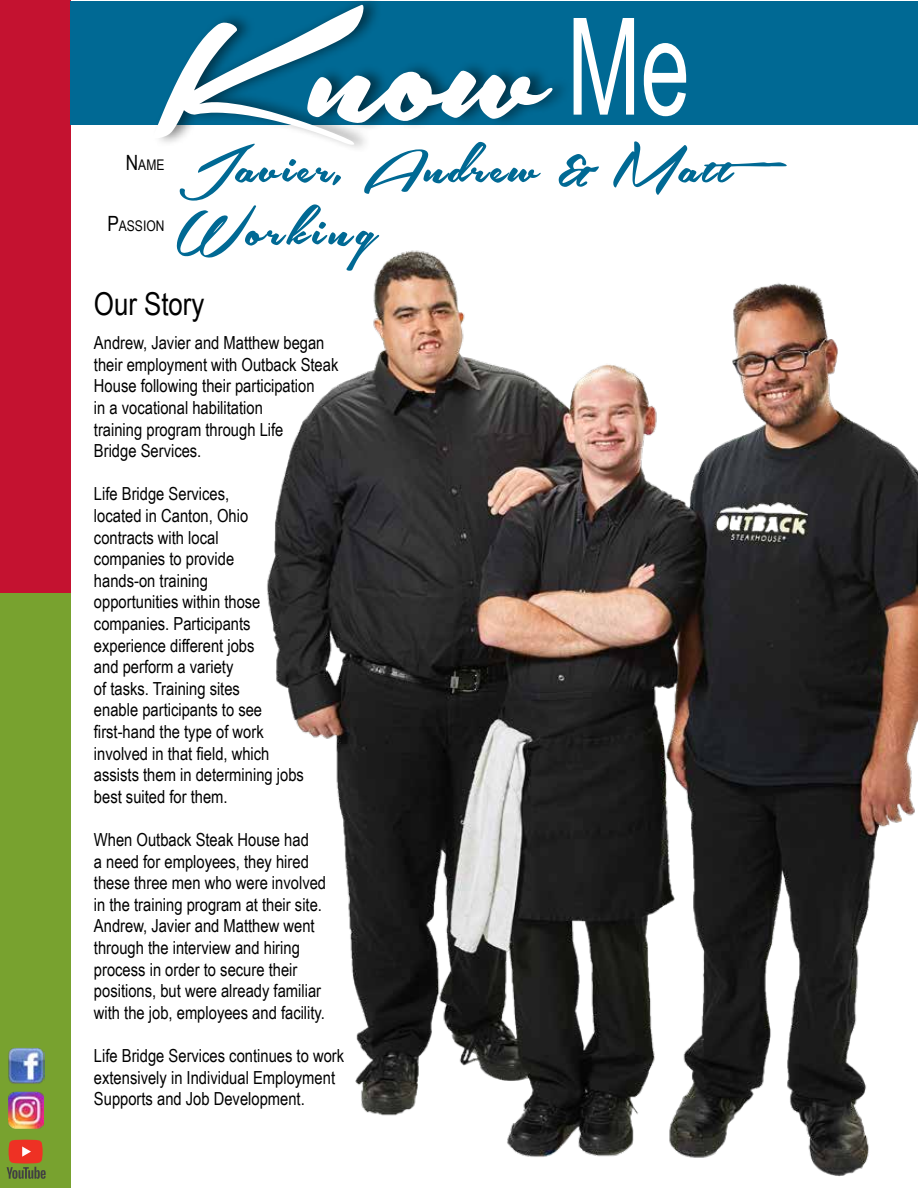
<style>
.page{position:relative;width:918px;height:1188px;background:#fff}
.page>*{position:absolute;margin:0;border:0;box-sizing:border-box;transform-origin:0 0}
.t1{font:240px "Southern Aire Personal Use Only";color:#fff}
.t2{font:135px "Arial Narrow";color:#fff;scale:.8 1}
.t3{font:72px/62.8px "Southern Aire Personal Use Only";letter-spacing:.03em;color:#006994}
.t4{font:31.5px "Arial Narrow";color:#000}
.t5{font:18px/21.6px "Arial Narrow";color:#000}
.t6{font:14.7px "Arial Narrow";color:#000}
.s1{font-size:21px}
</style>
<div class="page">
<div style="left:0;top:593px;width:70px;height:595px;background:#78a22f"></div>
<div style="left:0;top:1px;width:70px;height:592px;background:#c41230"></div>
<div style="left:70px;top:1px;width:847px;height:123px;background:#006994"></div>
<img style="left:8px;top:1047px;width:36px;height:37px">
<img style="left:9px;top:1092px;width:35px;height:36px">
<svg style="left:7px;top:1140px;width:39px;height:39px"></svg>
<div style="left:152px;top:0;width:420px;height:153px;background:#000;opacity:.5"></div>
<img style="left:267px;top:250px;width:650px;height:927px">
<h1 class="t1" style="left:148px;top:-56px;width:400px">Know</h1>
<h2 class="t2" style="left:567px;top:-32px;width:155px">Me</h2>
<h3 class="t3" style="left:175px;top:138px;width:614px">Javier, Andrew &amp; Matt<br>Working</h3>
<p class="t6" style="left:126px;top:154px;width:40px"><span class="s1">N</span>AME</p>
<p class="t6" style="left:107px;top:215px;width:57px"><span class="s1">P</span>ASSION</p>
<h3 class="t4" style="left:94px;top:280px;width:112px">Our Story</h3>
<p class="t5" style="left:94px;top:331px;width:246px">Andrew, Javier and Matthew began their employment with Outback Steak<br>House following their participation<br>in a vocational habilitation<br>training program through Life<br>Bridge Services.</p>
<p class="t5" style="left:94px;top:483px;width:212px">Life Bridge Services,<br>located in Canton, Ohio contracts with local<br>companies to provide<br>hands-on training<br>opportunities within those companies. Participants experience different jobs<br>and perform a variety<br>of tasks. Training sites<br>enable participants to see first-hand the type of work involved in that field, which assists them in determining jobs best suited for them.</p>
<p class="t5" style="left:94px;top:828px;width:234px">When Outback Steak House had<br>a need for employees, they hired these three men who were involved in the training program at their site.<br>Andrew, Javier and Matthew went through the interview and hiring process in order to secure their positions, but were already familiar with the job, employees and facility.</p>
<p class="t5" style="left:94px;top:1044px;width:252px">Life Bridge Services continues to work extensively in Individual Employment<br>Supports and Job Development.</p>
</div>
